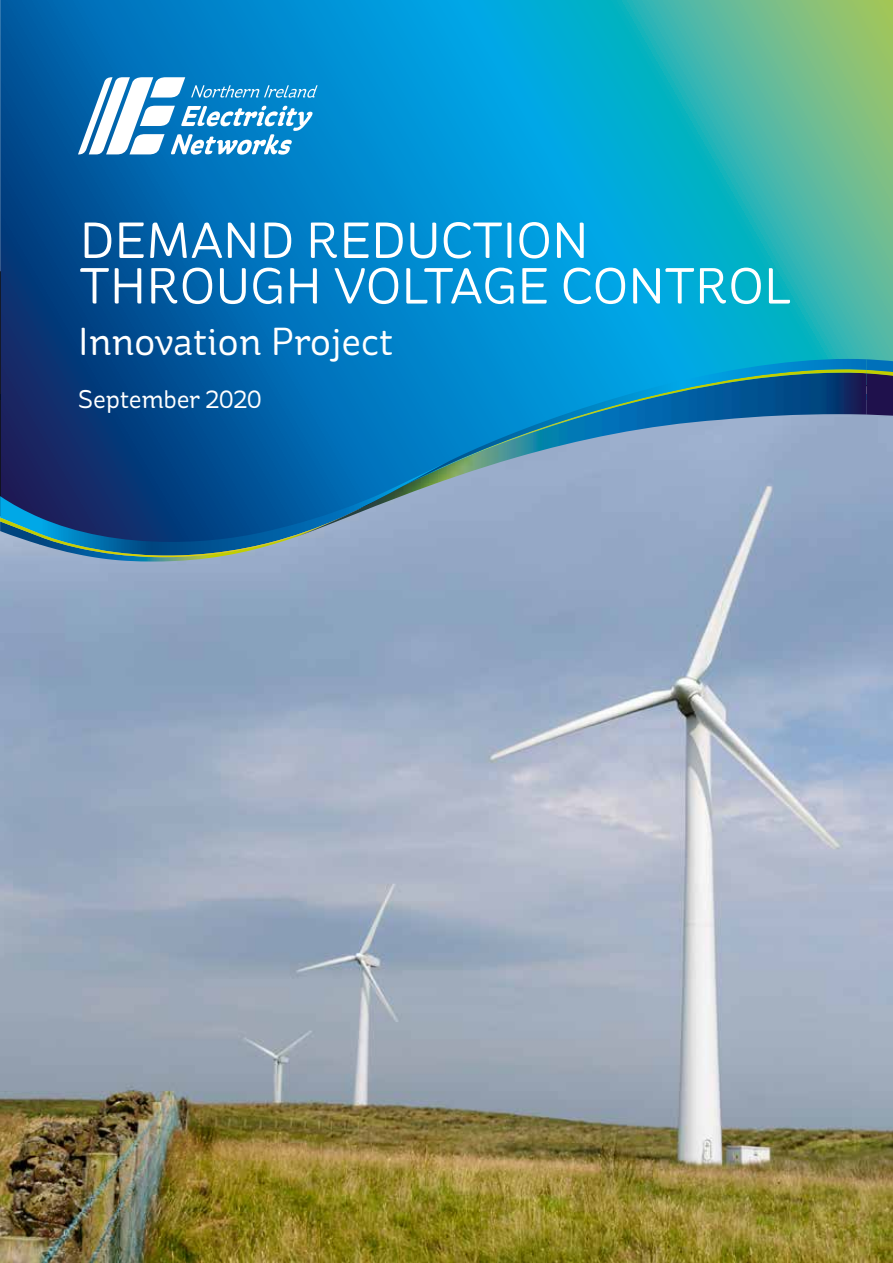
<style>
.page{position:relative;width:893px;height:1263px;background:#fff}
.page>*{position:absolute;margin:0;border:0;box-sizing:border-box;transform-origin:0 0}
.t1{font:50.7px/45.6px "St Ryde";letter-spacing:-.01em;color:#fff}
.t2{font:39px "St Ryde";letter-spacing:-.01em;color:#fff}
.t3{font:25.5px "St Ryde";letter-spacing:-.01em;color:#fff}
</style>
<div class="page">
<img style="left:0;top:551px;width:893px;height:712px">
<svg style="left:0;top:0;width:893px;height:551px;background:#148ab7"></svg>
<svg style="left:78px;top:77px;width:240px;height:78px"></svg>
<svg style="left:866px;top:359px;width:27px;height:57px;background:#263560"></svg>
<img style="left:293px;top:373px;width:573px;height:165px">
<svg style="left:0;top:461px;width:450px;height:96px;background:#2b6295"></svg>
<svg style="left:405px;top:359px;width:461px;height:126px;background:#3e8fbd"></svg>
<p class="t1" style="left:79px;top:218px;width:713px">DEMAND REDUCTION<br>THROUGH VOLTAGE CONTROL</p>
<p class="t2" style="left:78px;top:318px;width:317px">Innovation Project</p>
<p class="t3" style="left:78px;top:384px;width:186px">September 2020</p>
</div>
